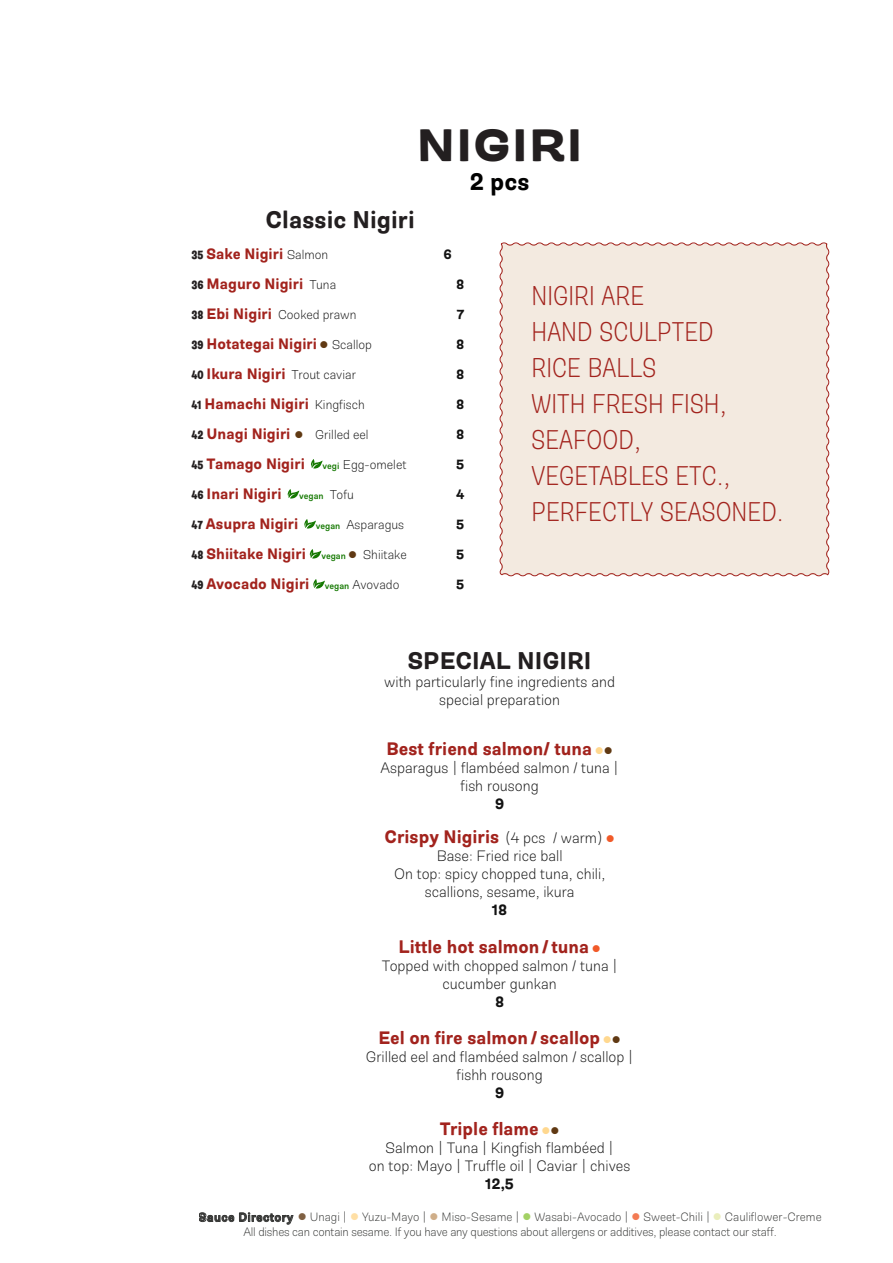
<style>
.page{position:relative;width:893px;height:1263px;background:#fff}
.page>*{position:absolute;margin:0;border:0;box-sizing:border-box;transform-origin:0 0}
.t1{font:900 expanded 45px "Guzzo";letter-spacing:.005em;color:#231f20}
.t2{font:300 condensed 27px/36px "Guzzo";letter-spacing:.005em;color:#a2231d}
.t3{font:700 24px "Guzzo";color:#231f20}
.t4{font:700 24px "Guzzo";color:#010100}
.t5{font:700 18px "Guzzo";color:#a2231d}
.t6{font:300 15px/18px "Guzzo";color:#121212;text-align:center}
.t7{font:700 15px "Guzzo";color:#a2231d}
.t8{font:700 15px "Guzzo";color:#121212}
.t9{font:700 13.5px "Guzzo";color:#121212}
.t10{font:300 12.75px "Guzzo";color:#121212}
.t11{font:300 12px/14.4px "Guzzo";letter-spacing:-.02em;color:#040503;text-align:center}
.s1{font-weight:900;font-stretch:condensed;font-size:12px;color:#231f20}
.s2{font-weight:300;font-size:12.75px;color:#121212}
.s3{font-weight:700;font-size:15px;color:#a2231d}
.s4{color:#603913}
.s5{font-weight:600;font-size:9px;color:#147800}
.s6{color:#ffd88f}
.s7{font-weight:300;font-size:15px;color:#121212}
.s8{color:#f15a29}
.s9{font-weight:600}
.s10{color:#c49a6c}
.s11{color:#8dc63f}
.s12{color:#e5eaac}
</style>
<div class="page">
<div style="left:499px;top:242px;width:331px;height:335px;background:#f3eae0"></div>
<svg style="left:311px;top:459px;width:11px;height:10px"></svg>
<svg style="left:287px;top:489px;width:12px;height:10px"></svg>
<svg style="left:304px;top:519px;width:12px;height:10px"></svg>
<svg style="left:309px;top:549px;width:12px;height:10px"></svg>
<svg style="left:313px;top:579px;width:12px;height:10px"></svg>
<h1 class="t1" style="left:416px;top:115px;width:168px">NIGIRI</h1>
<h3 class="t4" style="left:470px;top:165px;width:62px">2 pcs</h3>
<h3 class="t3" style="left:266px;top:204px;width:151px">Classic Nigiri</h3>
<p class="t7" style="left:191px;top:243px;width:139px"><span class="s1">35</span> Sake Nigiri <span class="s2">Salmon</span></p>
<p class="t9" style="left:443px;top:244px;width:10px">6</p>
<p class="t7" style="left:191px;top:273px;width:146px"><span class="s1">36</span> Maguro Nigiri <span class="s2">Tuna</span></p>
<p class="t9" style="left:456px;top:274px;width:10px">8</p>
<p class="t10" style="left:191px;top:305px;width:167px"><span class="s1">38</span> <span class="s3">Ebi Nigiri</span> Cooked prawn</p>
<p class="t9" style="left:457px;top:304px;width:9px">7</p>
<p class="t7" style="left:191px;top:333px;width:182px"><span class="s1">39</span> Hotategai Nigiri <span class="s4">●</span> <span class="s2">Scallop</span></p>
<p class="t9" style="left:456px;top:334px;width:10px">8</p>
<p class="t7" style="left:191px;top:363px;width:166px"><span class="s1">40</span> Ikura Nigiri <span class="s2">Trout caviar</span></p>
<p class="t9" style="left:456px;top:364px;width:10px">8</p>
<p class="t7" style="left:191px;top:393px;width:175px"><span class="s1">41</span> Hamachi Nigiri <span class="s2">Kingfisch</span></p>
<p class="t9" style="left:456px;top:394px;width:10px">8</p>
<p class="t7" style="left:191px;top:423px;width:179px"><span class="s1">42</span> Unagi Nigiri <span class="s4">●</span> <span class="s2">Grilled eel</span></p>
<p class="t9" style="left:456px;top:424px;width:10px">8</p>
<p class="t7" style="left:191px;top:453px;width:217px"><span class="s1">45</span> Tamago Nigiri <span class="s5">vegi</span> <span class="s2">Egg-omelet</span></p>
<p class="t9" style="left:456px;top:454px;width:10px">5</p>
<p class="t7" style="left:191px;top:483px;width:164px"><span class="s1">46</span> Inari Nigiri <span class="s5">vegan</span> <span class="s2">Tofu</span></p>
<p class="t9" style="left:456px;top:484px;width:10px">4</p>
<p class="t7" style="left:191px;top:513px;width:214px"><span class="s1">47</span> Asupra Nigiri <span class="s5">vegan</span> <span class="s2">Asparagus</span></p>
<p class="t9" style="left:456px;top:514px;width:10px">5</p>
<p class="t7" style="left:191px;top:543px;width:217px"><span class="s1">48</span> Shiitake Nigiri <span class="s5">vegan</span> <span class="s4">●</span> <span class="s2">Shiitake</span></p>
<p class="t9" style="left:456px;top:544px;width:10px">5</p>
<p class="t7" style="left:191px;top:573px;width:210px"><span class="s1">49</span> Avocado Nigiri <span class="s5">vegan</span> <span class="s2">Avovado</span></p>
<p class="t9" style="left:456px;top:574px;width:10px">5</p>
<h2 class="t2" style="left:532px;top:276px;width:254px">NIGIRI ARE<br>HAND SCULPTED<br>RICE BALLS<br>WITH FRESH FISH,<br>SEAFOOD,<br>VEGETABLES ETC.,<br>PERFECTLY SEASONED.</h2>
<h3 class="t3" style="left:408px;top:644px;width:185px">SPECIAL NIGIRI</h3>
<p class="t6" style="left:384px;top:672px;width:232px">with particularly fine ingredients and special preparation</p>
<p class="t5" style="left:386px;top:736px;width:228px">Best friend salmon/ tuna <span class="s6">●</span><span class="s4">●</span></p>
<p class="t6" style="left:381px;top:757px;width:239px">Asparagus | flambéed salmon / tuna | fish rousong</p>
<p class="t8" style="left:495px;top:793px;width:11px">9</p>
<p class="t5" style="left:384px;top:824px;width:232px">Crispy Nigiris <span class="s7">(4 pcs / warm)</span> <span class="s8">●</span></p>
<p class="t6" style="left:394px;top:846px;width:213px">Base: Fried rice ball<br>On top: spicy chopped tuna, chili, scallions, sesame, ikura</p>
<p class="t8" style="left:492px;top:899px;width:17px">18</p>
<p class="t5" style="left:398px;top:934px;width:204px">Little hot salmon / tuna <span class="s8">●</span></p>
<p class="t6" style="left:382px;top:956px;width:237px">Topped with chopped salmon / tuna | cucumber gunkan</p>
<p class="t8" style="left:495px;top:991px;width:11px">8</p>
<p class="t5" style="left:378px;top:1025px;width:244px">Eel on fire salmon / scallop <span class="s6">●</span><span class="s4">●</span></p>
<p class="t6" style="left:366px;top:1047px;width:269px">Grilled eel and flambéed salmon / scallop | fishh rousong</p>
<p class="t8" style="left:495px;top:1082px;width:11px">9</p>
<p class="t5" style="left:440px;top:1116px;width:121px">Triple flame <span class="s6">●</span><span class="s4">●</span></p>
<p class="t6" style="left:369px;top:1138px;width:263px">Salmon | Tuna | Kingfish flambéed |<br>on top: Mayo | Truffle oil | Caviar | chives</p>
<p class="t8" style="left:485px;top:1173px;width:30px">12,5</p>
<p class="t11" style="left:199px;top:1209px;width:624px"><span class="s9">Sauce Directory</span> <span class="s4">●</span> Unagi | <span class="s6">●</span> Yuzu-Mayo | <span class="s10">●</span> Miso-Sesame | <span class="s11">●</span> Wasabi-Avocado | <span class="s8">●</span> Sweet-Chili | <span class="s12">●</span> Cauliflower-Creme<br>All dishes can contain sesame. If you have any questions about allergens or additives, please contact our staff.</p>
</div>
